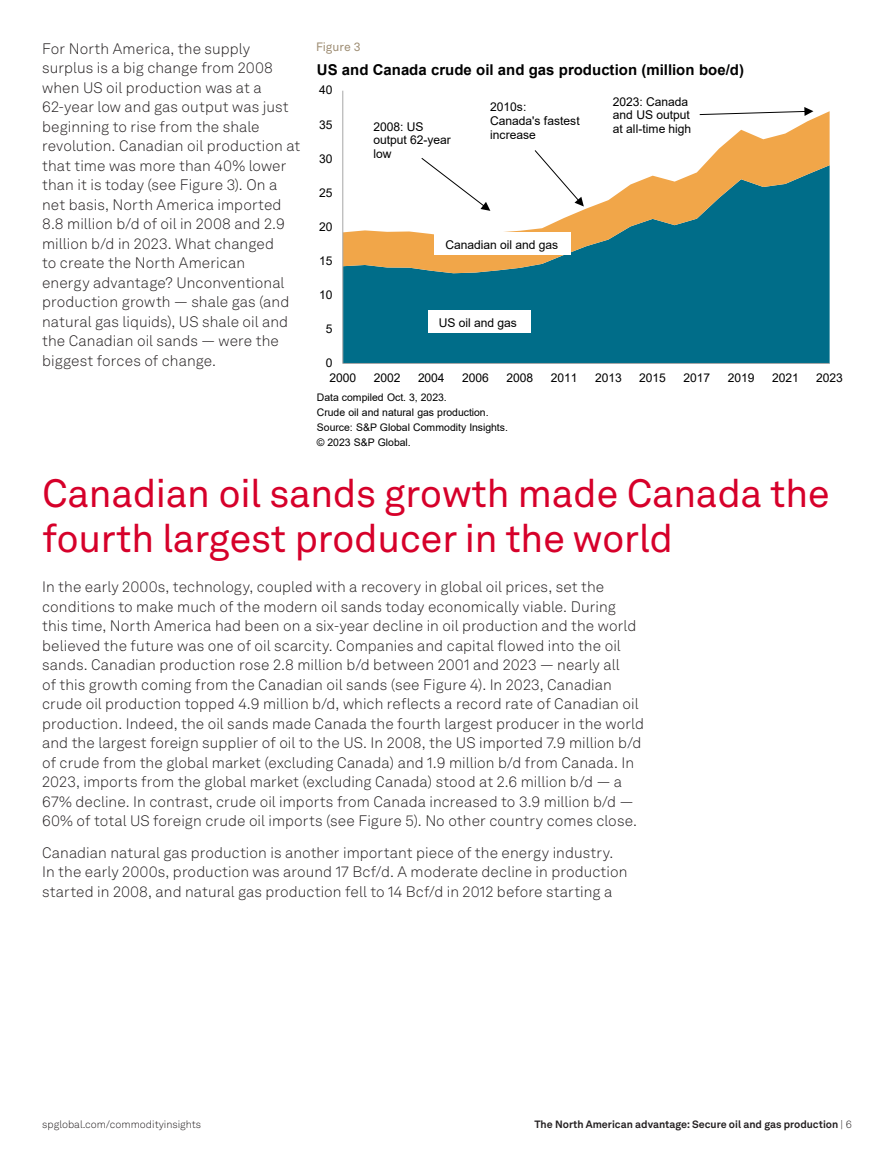
<style>
.page{position:relative;width:894px;height:1170px;background:#fff}
.page>*{position:absolute;margin:0;border:0;box-sizing:border-box;transform-origin:0 0}
.h_Heading_1_Span{font:39px/45px "Akkurat LL";letter-spacing:-.01em;color:#d6002a}
.b_Normal_1_column{font:300 15px/19.5px "Akkurat LL";letter-spacing:.005em;color:#231f20}
.t1{font:700 15px "Arial";letter-spacing:.005em;color:#010000}
.t2{font:12px/13.8px "Arial";letter-spacing:-.005em;color:#000}
.t3{font:12px "Arial";letter-spacing:-.005em;color:#010000}
.c_figure_number{font:12px "Akkurat LL";color:#9e8d73}
.t4{font:10.5px "Arial";letter-spacing:-.005em;color:#010000}
.t5{font:700 10.5px "Akkurat LL";color:#231f20}
.t6{font:300 10.5px "Akkurat LL";color:#231f20}
.s1{font-weight:300}
</style>
<div class="page">
<div style="left:343px;top:273px;width:486px;height:90px;background:#006d89"></div>
<svg style="left:343px;top:111px;width:486px;height:162px"></svg>
<hr style="left:342px;top:91px;width:1px;height:272px;background:#a6a6a6">
<hr style="left:342px;top:363px;width:487px;height:1px;background:#a6a6a6">
<div style="left:428px;top:311px;width:102px;height:22px;background:#fff"></div>
<div style="left:434px;top:232px;width:137px;height:23px;background:#fff"></div>
<div style="left:362px;top:114px;width:102px;height:55px;background:#fff"></div>
<svg style="left:420px;top:157px;width:70px;height:54px"></svg>
<div style="left:479px;top:95px;width:111px;height:55px;background:#fff"></div>
<svg style="left:533px;top:150px;width:50px;height:56px"></svg>
<div style="left:602px;top:89px;width:111px;height:57px;background:#fff"></div>
<svg style="left:699px;top:107px;width:114px;height:9px"></svg>
<p class="b_Normal_1_column" style="left:42px;top:38px;width:259px">For North America, the supply surplus is a big change from 2008 when US oil production was at a<br>62-year low and gas output was just beginning to rise from the shale revolution. Canadian oil production at that time was more than 40% lower than it is today (see Figure 3). On a net basis, North America imported<br>8.8 million b/d of oil in 2008 and 2.9 million b/d in 2023. What changed<br>to create the North American<br>energy advantage? Unconventional production growth — shale gas (and natural gas liquids), US shale oil and the Canadian oil sands — were the biggest forces of change.</p>
<p class="c_figure_number" style="left:316px;top:38px;width:46px">Figure 3</p>
<p class="t1" style="left:317px;top:59px;width:428px">US and Canada crude oil and gas production (million boe/d)</p>
<p class="t3" style="left:319px;top:82px;width:15px">40</p>
<p class="t3" style="left:319px;top:116px;width:15px">35</p>
<p class="t3" style="left:319px;top:150px;width:15px">30</p>
<p class="t3" style="left:319px;top:184px;width:15px">25</p>
<p class="t3" style="left:319px;top:218px;width:15px">20</p>
<p class="t3" style="left:319px;top:252px;width:15px">15</p>
<p class="t3" style="left:319px;top:286px;width:15px">10</p>
<p class="t3" style="left:326px;top:321px;width:8px">5</p>
<p class="t3" style="left:326px;top:355px;width:8px">0</p>
<p class="t2" style="left:373px;top:119px;width:79px">2008: US output 62-year low</p>
<p class="t2" style="left:490px;top:100px;width:91px">2010s:<br>Canada's fastest increase</p>
<p class="t2" style="left:612px;top:94px;width:80px">2023: Canada and US output at all-time high</p>
<p class="t2" style="left:445px;top:238px;width:114px">Canadian oil and gas</p>
<p class="t2" style="left:438px;top:316px;width:80px">US oil and gas</p>
<p class="t3" style="left:329px;top:369px;width:28px">2000</p>
<p class="t3" style="left:373px;top:369px;width:28px">2002</p>
<p class="t3" style="left:418px;top:369px;width:28px">2004</p>
<p class="t3" style="left:462px;top:369px;width:28px">2006</p>
<p class="t3" style="left:506px;top:369px;width:28px">2008</p>
<p class="t3" style="left:550px;top:369px;width:28px">2011</p>
<p class="t3" style="left:594px;top:369px;width:28px">2013</p>
<p class="t3" style="left:639px;top:369px;width:28px">2015</p>
<p class="t3" style="left:683px;top:369px;width:28px">2017</p>
<p class="t3" style="left:727px;top:369px;width:28px">2019</p>
<p class="t3" style="left:771px;top:369px;width:28px">2021</p>
<p class="t3" style="left:816px;top:369px;width:28px">2023</p>
<p class="t4" style="left:317px;top:390px;width:131px">Data compiled Oct. 3, 2023.</p>
<p class="t4" style="left:317px;top:405px;width:173px">Crude oil and natural gas production.</p>
<p class="t4" style="left:317px;top:420px;width:192px">Source: S&amp;P Global Commodity Insights.</p>
<p class="t4" style="left:317px;top:435px;width:95px">© 2023 S&amp;P Global.</p>
<p class="h_Heading_1_Span" style="left:42px;top:469px;width:789px">Canadian oil sands growth made Canada the fourth largest producer in the world</p>
<p class="b_Normal_1_column" style="left:42px;top:577px;width:603px">In the early 2000s, technology, coupled with a recovery in global oil prices, set the conditions to make much of the modern oil sands today economically viable. During this time, North America had been on a six-year decline in oil production and the world believed the future was one of oil scarcity. Companies and capital flowed into the oil sands. Canadian production rose 2.8 million b/d between 2001 and 2023 — nearly all<br>of this growth coming from the Canadian oil sands (see Figure 4). In 2023, Canadian crude oil production topped 4.9 million b/d, which reflects a record rate of Canadian oil production. Indeed, the oil sands made Canada the fourth largest producer in the world and the largest foreign supplier of oil to the US. In 2008, the US imported 7.9 million b/d of crude from the global market (excluding Canada) and 1.9 million b/d from Canada. In 2023, imports from the global market (excluding Canada) stood at 2.6 million b/d — a 67% decline. In contrast, crude oil imports from Canada increased to 3.9 million b/d — 60% of total US foreign crude oil imports (see Figure 5). No other country comes close.</p>
<p class="b_Normal_1_column" style="left:42px;top:842px;width:586px">Canadian natural gas production is another important piece of the energy industry.<br>In the early 2000s, production was around 17 Bcf/d. A moderate decline in production started in 2008, and natural gas production fell to 14 Bcf/d in 2012 before starting a</p>
<p class="t6" style="left:42px;top:1116px;width:160px">spglobal.com/commodityinsights</p>
<p class="t5" style="left:534px;top:1116px;width:319px">The North American advantage: Secure oil and gas production <span class="s1">| 6</span></p>
</div>
